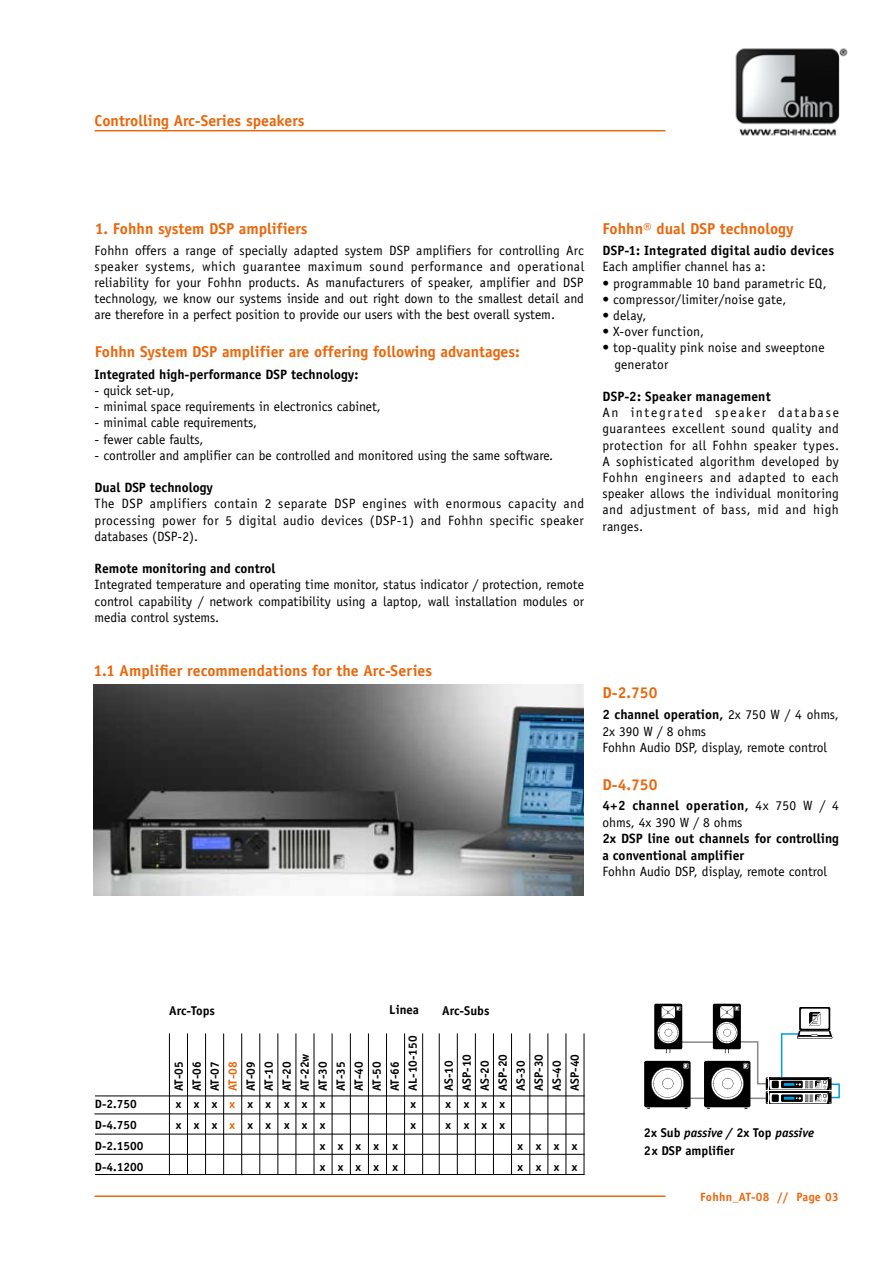
<style>
.page{position:relative;width:893px;height:1263px;background:#fff}
.page>*{position:absolute;margin:0;border:0;box-sizing:border-box;transform-origin:0 0}
.t1{font:700 15.75px "Officina Sans";color:#ea670c}
.t2{font:13.5px/16.2px "Officina Sans";color:#000;text-align:justify}
.t3{font:700 13.5px/16.5px "Officina Sans";color:#000}
.t4{font:700 12.75px/18px "Officina Sans";color:#000}
.t5{font:700 12px/21px "Officina Sans";color:#000}
.t6{font:700 12px/21px "Officina Sans";letter-spacing:.025em;color:#ea670c}
.s1{font-weight:700}
.s2{font-style:italic}
</style>
<div class="page">
<hr style="left:95px;top:1195px;width:570px;height:2px;background:#ea670c">
<hr style="left:95px;top:130px;width:570px;height:1px;background:#ea670c">
<hr style="left:95px;top:1095px;width:490px;height:1px;background:#000">
<hr style="left:94px;top:1113px;width:491px;height:1px;background:#000">
<hr style="left:95px;top:1134px;width:490px;height:1px;background:#000">
<hr style="left:95px;top:1154px;width:490px;height:1px;background:#000">
<hr style="left:95px;top:1174px;width:490px;height:1px;background:#000">
<hr style="left:187px;top:1033px;width:1px;height:142px;background:#000">
<hr style="left:241px;top:1033px;width:1px;height:142px;background:#000">
<hr style="left:169px;top:1033px;width:1px;height:142px;background:#000">
<hr style="left:205px;top:1033px;width:1px;height:142px;background:#000">
<hr style="left:223px;top:1033px;width:1px;height:142px;background:#000">
<hr style="left:278px;top:1033px;width:1px;height:141px;background:#000">
<hr style="left:332px;top:1033px;width:1px;height:142px;background:#000">
<hr style="left:260px;top:1033px;width:1px;height:142px;background:#000">
<hr style="left:296px;top:1033px;width:1px;height:141px;background:#000">
<hr style="left:314px;top:1033px;width:1px;height:141px;background:#000">
<hr style="left:368px;top:1033px;width:1px;height:141px;background:#000">
<hr style="left:422px;top:1033px;width:1px;height:142px;background:#000">
<hr style="left:350px;top:1033px;width:1px;height:142px;background:#000">
<hr style="left:386px;top:1033px;width:1px;height:141px;background:#000">
<hr style="left:404px;top:1033px;width:1px;height:141px;background:#000">
<hr style="left:457px;top:1033px;width:1px;height:141px;background:#000">
<hr style="left:511px;top:1033px;width:1px;height:141px;background:#000">
<hr style="left:439px;top:1033px;width:1px;height:141px;background:#000">
<hr style="left:475px;top:1033px;width:1px;height:141px;background:#000">
<hr style="left:493px;top:1033px;width:1px;height:141px;background:#000">
<hr style="left:548px;top:1033px;width:1px;height:141px;background:#000">
<hr style="left:530px;top:1033px;width:1px;height:141px;background:#000">
<hr style="left:566px;top:1033px;width:1px;height:141px;background:#000">
<hr style="left:584px;top:1033px;width:1px;height:141px;background:#000">
<div style="left:830px;top:1083px;width:10px;height:15px;border:2px solid #009ee0"></div>
<div style="left:644px;top:1061px;width:47px;height:46px;background:#000;border-radius:2px"></div>
<div style="left:654px;top:1004px;width:28px;height:45px;background:#000;border-radius:2px"></div>
<div style="left:713px;top:1004px;width:28px;height:45px;background:#000;border-radius:2px"></div>
<svg style="left:647px;top:1006px;width:185px;height:103px"></svg>
<img style="left:94px;top:685px;width:490px;height:211px">
<img style="left:735px;top:48px;width:113px;height:88px">
<p class="t1" style="left:95px;top:111px;width:211px">Controlling Arc-Series speakers</p>
<p class="t1" style="left:95px;top:219px;width:214px">1. Fohhn system DSP amplifiers</p>
<p class="t2" style="left:95px;top:242px;width:491px">Fohhn offers a range of specially adapted system DSP amplifiers for controlling Arc speaker systems, which guarantee maximum sound performance and operational reliability for your Fohhn products. As manufacturers of speaker, amplifier and DSP technology, we know our systems inside and out right down to the smallest detail and are therefore in a perfect position to provide our users with the best overall system.</p>
<p class="t1" style="left:95px;top:342px;width:426px">Fohhn System DSP amplifier are offering following advantages:</p>
<p class="t3" style="left:95px;top:366px;width:265px">Integrated high-performance DSP technology:</p>
<p class="t2" style="left:95px;top:382px;width:81px">- quick set-up,</p>
<p class="t2" style="left:95px;top:399px;width:288px">- minimal space requirements in electronics cabinet,</p>
<p class="t2" style="left:95px;top:415px;width:164px">- minimal cable requirements,</p>
<p class="t2" style="left:95px;top:431px;width:111px">- fewer cable faults,</p>
<p class="t2" style="left:95px;top:447px;width:460px">- controller and amplifier can be controlled and monitored using the same software.</p>
<p class="t3" style="left:95px;top:479px;width:120px">Dual DSP technology</p>
<p class="t2" style="left:95px;top:496px;width:491px">The DSP amplifiers contain 2 separate DSP engines with enormous capacity and processing power for 5 digital audio devices (DSP-1) and Fohhn specific speaker databases (DSP-2).</p>
<p class="t3" style="left:95px;top:560px;width:182px">Remote monitoring and control</p>
<p class="t2" style="left:95px;top:577px;width:491px">Integrated temperature and operating time monitor, status indicator / protection, remote control capability / network compatibility using a laptop, wall installation modules or media control systems.</p>
<p class="t1" style="left:94px;top:661px;width:340px">1.1 Amplifier recommendations for the Arc-Series</p>
<p class="t1" style="left:603px;top:218px;width:193px">Fohhn® dual DSP technology</p>
<p class="t3" style="left:602px;top:242px;width:233px">DSP-1: Integrated digital audio devices</p>
<p class="t2" style="left:602px;top:259px;width:165px">Each amplifier channel has a:</p>
<p class="t2" style="left:602px;top:275px;width:226px">• programmable 10 band parametric EQ,</p>
<p class="t2" style="left:602px;top:291px;width:185px">• compressor/limiter/noise gate,</p>
<p class="t2" style="left:602px;top:307px;width:46px">• delay,</p>
<p class="t2" style="left:602px;top:323px;width:103px">• X-over function,</p>
<p class="t2" style="left:614px;top:340px;width:212px;text-indent:-12px">• top-quality pink noise and sweeptone generator</p>
<p class="t3" style="left:602px;top:388px;width:170px">DSP-2: Speaker management</p>
<p class="t2" style="left:602px;top:404px;width:238px">An integrated speaker database guarantees excellent sound quality and protection for all Fohhn speaker types.<br>A sophisticated algorithm developed by Fohhn engineers and adapted to each speaker allows the individual monitoring and adjustment of bass, mid and high ranges.</p>
<p class="t1" style="left:603px;top:683px;width:56px">D-2.750</p>
<p class="t2" style="left:602px;top:706px;width:238px;text-align:left"><span class="s1">2 channel operation,</span> 2x 750 W / 4 ohms,<br>2x 390 W / 8 ohms<br>Fohhn Audio DSP, display, remote control</p>
<p class="t1" style="left:603px;top:774px;width:56px">D-4.750</p>
<p class="t2" style="left:602px;top:797px;width:238px"><span class="s1">4+2 channel operation,</span> 4x 750 W / 4 ohms, 4x 390 W / 8 ohms</p>
<p class="t3" style="left:602px;top:830px;width:238px">2x DSP line out channels for controlling a conventional amplifier</p>
<p class="t2" style="left:602px;top:863px;width:226px">Fohhn Audio DSP, display, remote control</p>
<p class="t4" style="left:169px;top:1001px;width:47px">Arc-Tops</p>
<p class="t4" style="left:389px;top:1000px;width:31px">Linea</p>
<p class="t4" style="left:442px;top:1001px;width:49px">Arc-Subs</p>
<p class="t5" style="left:170px;top:1091px;width:31px;line-height:18px;text-align:justify;rotate:-90deg">AT-05<br>AT-06<br>AT-07</p>
<p class="t6" style="left:222px;top:1091px;width:31px;rotate:-90deg">AT-08</p>
<p class="t5" style="left:242px;top:1091px;width:57px;line-height:18px;rotate:-90deg">AT-09<br>AT-10<br>AT-20<br>AT-22w<br>AT-30<br>AT-35<br>AT-40<br>AT-50<br>AT-66<br>AL-10-150</p>
<p class="t5" style="left:95px;top:1093px;width:50px">D-2.750<br>D-4.750<br>D-2.1500<br>D-4.1200</p>
<p class="t5" style="left:176px;top:1093px;width:7px">x x</p>
<p class="t5" style="left:194px;top:1093px;width:7px">x x</p>
<p class="t5" style="left:212px;top:1093px;width:7px">x x</p>
<p class="t6" style="left:230px;top:1093px;width:7px">x x</p>
<p class="t5" style="left:247px;top:1093px;width:7px">x x</p>
<p class="t5" style="left:265px;top:1093px;width:7px">x x</p>
<p class="t5" style="left:284px;top:1093px;width:7px">x x</p>
<p class="t5" style="left:302px;top:1093px;width:7px">x x</p>
<p class="t5" style="left:320px;top:1093px;width:7px;text-align:justify">x x x x</p>
<p class="t5" style="left:338px;top:1135px;width:7px">x x</p>
<p class="t5" style="left:356px;top:1135px;width:7px">x x</p>
<p class="t5" style="left:374px;top:1135px;width:7px">x x</p>
<p class="t5" style="left:392px;top:1135px;width:7px">x x</p>
<p class="t5" style="left:411px;top:1093px;width:7px">x x</p>
<p class="t5" style="left:440px;top:1091px;width:38px;line-height:18px;rotate:-90deg">AS-10<br>ASP-10<br>AS-20<br>ASP-20<br>AS-30<br>ASP-30<br>AS-40<br>ASP-40</p>
<p class="t5" style="left:446px;top:1093px;width:7px">x x</p>
<p class="t5" style="left:464px;top:1093px;width:7px">x x</p>
<p class="t5" style="left:482px;top:1093px;width:7px">x x</p>
<p class="t5" style="left:499px;top:1093px;width:7px">x x</p>
<p class="t5" style="left:517px;top:1135px;width:7px">x x</p>
<p class="t5" style="left:536px;top:1135px;width:7px">x x</p>
<p class="t5" style="left:554px;top:1135px;width:7px">x x</p>
<p class="t5" style="left:572px;top:1135px;width:7px">x x</p>
<p class="t4" style="left:644px;top:1123px;width:172px">2x Sub <span class="s2">passive /</span> 2x Top <span class="s2">passive<br></span>2x DSP amplifier</p>
<p class="t6" style="left:700px;top:1186px;width:140px">Fohhn_AT-08 // Page 03</p>
</div>
